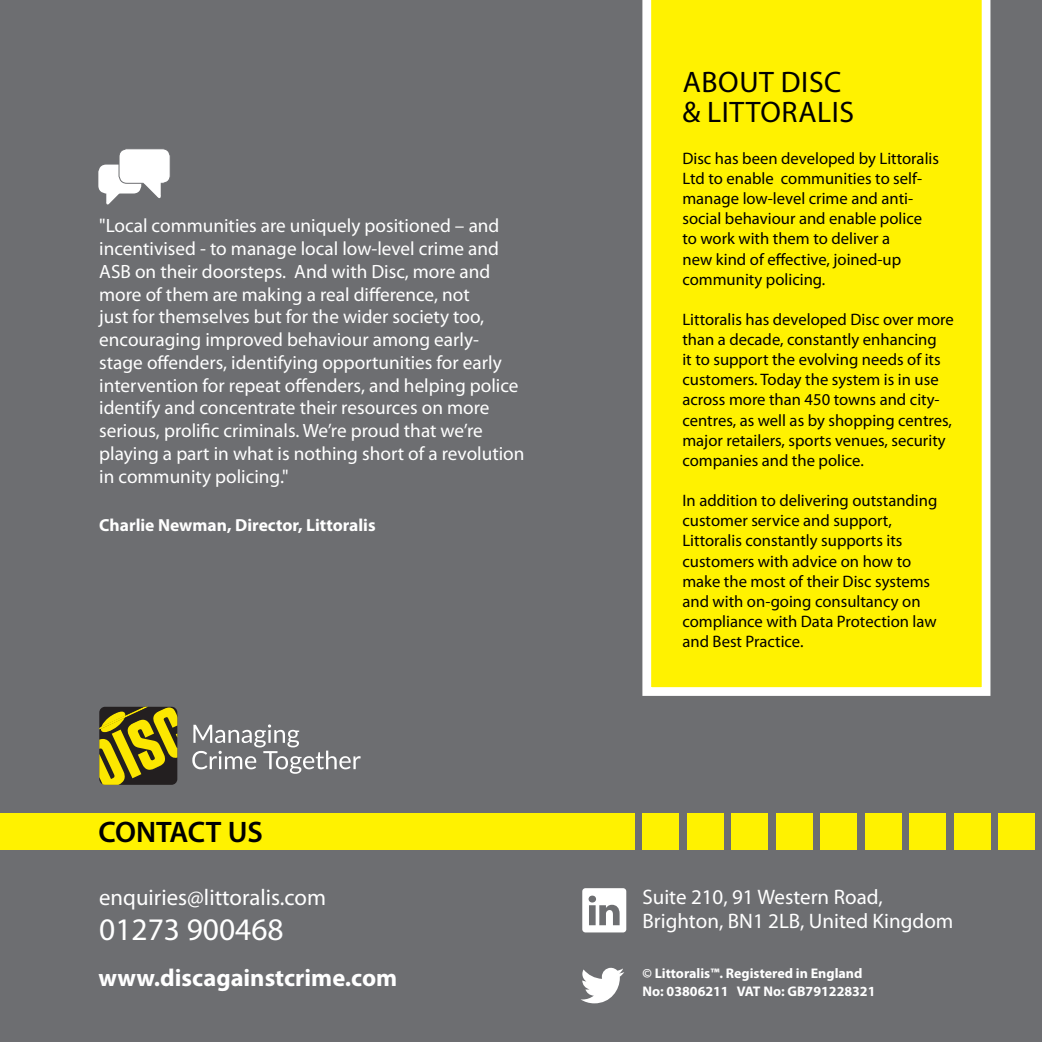
<style>
.page{position:relative;width:1042px;height:1042px;background:#6d6e71}
.page>*{position:absolute;margin:0;border:0;box-sizing:border-box;transform-origin:0 0}
.t1{font:31.5px "Myriad Pro";color:#fff}
.t2{font:29.75px "Myriad Pro";color:#000}
.t3{font:600 29.75px "Myriad Pro";color:#000}
.t4{font:700 24.5px "Myriad Pro";color:#fff}
.t5{font:22.75px "Myriad Pro";color:#fff}
.t6{font:21px/24.5px "Myriad Pro";color:#fff}
.t7{font:19.25px/22.8px "Myriad Pro";color:#fff}
.t8{font:700 17.5px "Myriad Pro";color:#fff}
.t9{font:16.62px/20.1px "Myriad Pro";color:#000}
.t10{font:700 14px/17.5px "Myriad Pro";color:#fff}
</style>
<div class="page">
<div style="left:0;top:814px;width:634px;height:36px;background:#fff200"></div>
<div style="left:642px;top:814px;width:37px;height:36px;background:#fff200"></div>
<div style="left:687px;top:814px;width:36px;height:36px;background:#fff200"></div>
<div style="left:731px;top:814px;width:37px;height:36px;background:#fff200"></div>
<div style="left:776px;top:814px;width:36px;height:36px;background:#fff200"></div>
<div style="left:820px;top:814px;width:37px;height:36px;background:#fff200"></div>
<div style="left:865px;top:814px;width:36px;height:36px;background:#fff200"></div>
<div style="left:909px;top:814px;width:37px;height:36px;background:#fff200"></div>
<div style="left:954px;top:814px;width:36px;height:36px;background:#fff200"></div>
<div style="left:998px;top:814px;width:37px;height:36px;background:#fff200"></div>
<div style="left:642px;top:0;width:348px;height:696px;background:#fff200"></div>
<img style="left:99px;top:707px;width:78px;height:78px">
<svg style="left:192px;top:724px;width:169px;height:50px"></svg>
<svg style="left:581px;top:968px;width:43px;height:35px"></svg>
<div style="left:582px;top:888px;width:44px;height:44px;background:#fff;border-radius:3px"></div>
<svg style="left:588px;top:895px;width:31px;height:30px"></svg>
<div style="left:98px;top:165px;width:43px;height:28px;background:#fff;border-radius:8px"></div>
<svg style="left:105px;top:193px;width:19px;height:12px"></svg>
<div style="left:119px;top:149px;width:51px;height:34px;background:#fff;border-radius:8px"></div>
<div style="left:119px;top:148px;width:52px;height:36px;border:1px solid #6d6e71;border-radius:8px"></div>
<svg style="left:141px;top:182px;width:21px;height:17px"></svg>
<p class="t7" style="left:99px;top:214px;width:427px">"Local communities are uniquely positioned – and incentivised - to manage local low-level crime and ASB on their doorsteps. And with Disc, more and more of them are making a real difference, not<br>just for themselves but for the wider society too, encouraging improved behaviour among early&shy;stage offenders, identifying opportunities for early intervention for repeat offenders, and helping police identify and concentrate their resources on more serious, prolific criminals. We’re proud that we’re playing a part in what is nothing short of a revolution in community policing."</p>
<p class="t8" style="left:99px;top:513px;width:278px">Charlie Newman, Director, Littoralis</p>
<h2 class="t3" style="left:98px;top:813px;width:147px">CON TACT US</h2>
<h3 class="t5" style="left:99px;top:883px;width:228px">enquiries@littoralis.com</h3>
<h1 class="t1" style="left:99px;top:910px;width:186px">01273 900468</h1>
<h3 class="t4" style="left:98px;top:962px;width:300px">www.discagainstcrime.com</h3>
<h2 class="t2" style="left:683px;top:63px;width:38px">About</h2>
<h2 class="t2" style="left:781px;top:63px;width:34px">Disc</h2>
<h2 class="t2" style="left:682px;top:93px;width:55px">&amp; Littoralis</h2>
<p class="t9" style="left:682px;top:148px;width:258px">Disc has been developed by Littoralis<br>Ltd to enable communities to self&shy;manage low-level crime and anti&shy;social behaviour and enable police to work with them to deliver a<br>new kind of effective, joined-up community policing.</p>
<p class="t9" style="left:682px;top:309px;width:273px">Littoralis has developed Disc over more than a decade, constantly enhancing<br>it to support the evolving needs of its customers. Today the system is in use across more than 450 towns and city&shy;centres, as well as by shopping centres, major retailers, sports venues, security companies and the police.</p>
<p class="t9" style="left:682px;top:490px;width:256px">In addition to delivering outstanding customer service and support,<br>Littoralis constantly supports its customers with advice on how to make the most of their Disc systems and with on-going consultancy on compliance with Data Protection law and Best Practice.</p>
<p class="t6" style="left:642px;top:884px;width:312px">Suite 210, 91 Western Road,<br>Brighton, BN1 2LB, United Kingdom</p>
<p class="t10" style="left:642px;top:964px;width:222px">© Littoralis™. Registered in England<br>No: 03806211 VAT</p>
<p class="t10" style="left:763px;top:982px;width:114px">No: GB791228321</p>
</div>
